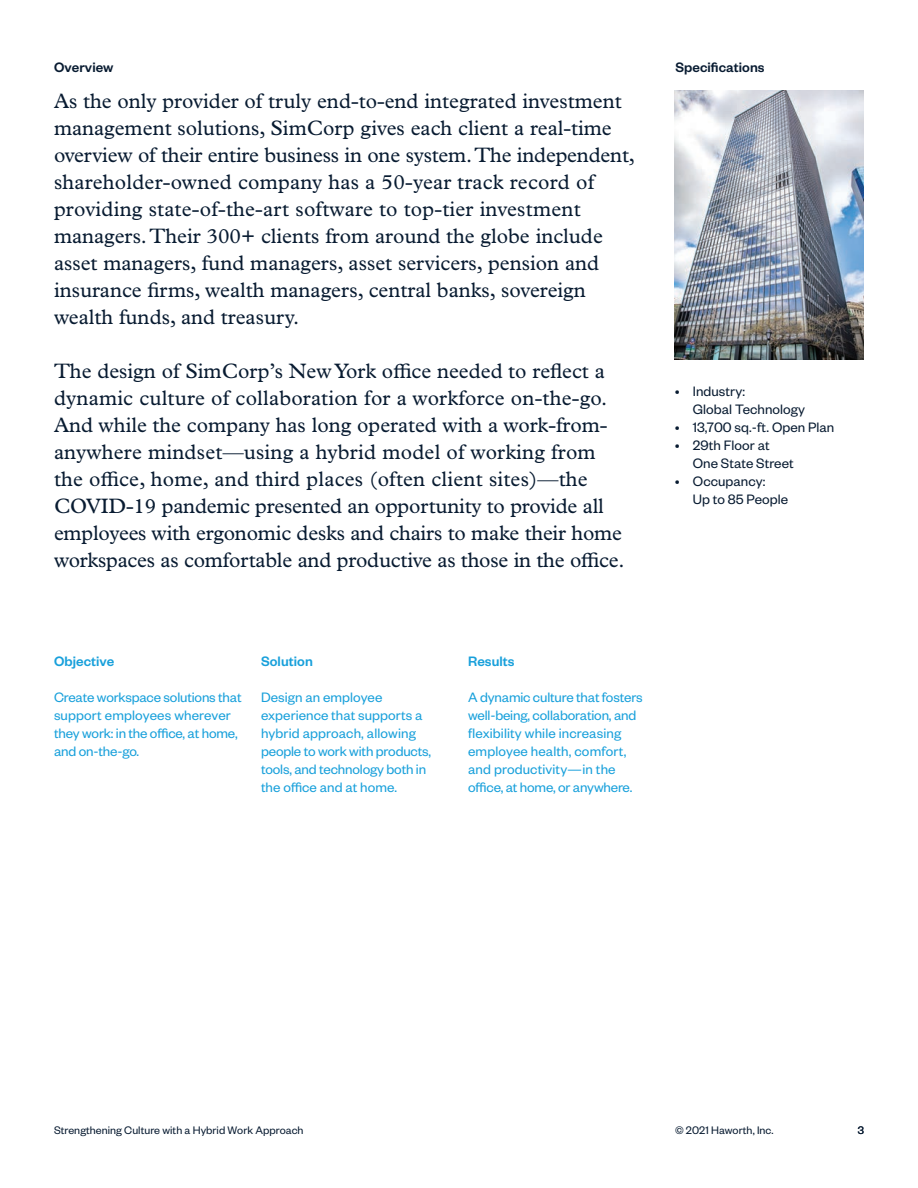
<style>
.page{position:relative;width:918px;height:1188px;background:#fff}
.page>*{position:absolute;margin:0;border:0;box-sizing:border-box;transform-origin:0 0}
.t1{font:21px/27px "Plantin MT Pro";color:#081b31}
.t2{font:15px/18px "Founders Grotesk";letter-spacing:-.005em;color:#18a0db}
.t3{font:15px/18px "Founders Grotesk";letter-spacing:.005em;color:#081b31}
.t4{font:500 15px "Founders Grotesk";letter-spacing:.005em;color:#18a0db}
.t5{font:500 15px "Founders Grotesk";letter-spacing:.005em;color:#081b31}
.t6{font:12px "Founders Grotesk";letter-spacing:.005em;color:#081b31}
</style>
<div class="page">
<img style="left:675px;top:90px;width:189px;height:269px">
<p class="t5" style="left:54px;top:58px;width:61px">Overview</p>
<p class="t5" style="left:675px;top:58px;width:91px">Specifications</p>
<p class="t1" style="left:54px;top:88px;width:582px">As the only provider of truly end-to-end integrated investment management solutions, SimCorp gives each client a real-time overview of their entire business in one system. The independent, shareholder-owned company has a 50-year track record of providing state-of-the-art software to top-tier investment managers. Their 300+ clients from around the globe include asset managers, fund managers, asset servicers, pension and insurance firms, wealth managers, central banks, sovereign wealth funds, and treasury.</p>
<p class="t1" style="left:54px;top:358px;width:572px">The design of SimCorp’s New York office needed to reflect a dynamic culture of collaboration for a workforce on-the-go.<br>And while the company has long operated with a work-from&shy;anywhere mindset—using a hybrid model of working from the office, home, and third places (often client sites)—the COVID-19 pandemic presented an opportunity to provide all employees with ergonomic desks and chairs to make their home workspaces as comfortable and productive as those in the office.</p>
<p class="t3" style="left:693px;top:381px;width:114px;text-indent:-18px">• Industry:<br>Global Technology</p>
<p class="t3" style="left:675px;top:417px;width:161px">• 13,700 sq.-ft. Open Plan</p>
<p class="t3" style="left:693px;top:435px;width:102px;text-indent:-18px">• 29th Floor at<br>One State Street</p>
<p class="t3" style="left:693px;top:471px;width:97px;text-indent:-18px">• Occupancy:<br>Up to 85 People</p>
<p class="t4" style="left:54px;top:652px;width:62px">Objective</p>
<p class="t4" style="left:261px;top:652px;width:53px">Solution</p>
<p class="t4" style="left:468px;top:652px;width:48px">Results</p>
<p class="t2" style="left:54px;top:687px;width:189px">Create workspace solutions that support employees wherever they work: in the office, at home, and on-the-go.</p>
<p class="t2" style="left:261px;top:687px;width:172px">Design an employee experience that supports a hybrid approach, allowing people to work with products, tools, and technology both in the office and at home.</p>
<p class="t2" style="left:468px;top:687px;width:176px">A dynamic culture that fosters well-being, collaboration, and flexibility while increasing employee health, comfort, and productivity—in the office, at home, or anywhere.</p>
<p class="t6" style="left:54px;top:1123px;width:251px">Strengthening Culture with a Hybrid Work Approach</p>
<p class="t6" style="left:675px;top:1123px;width:100px">© 2021 Haworth, Inc.</p>
<p class="t6" style="left:858px;top:1123px;width:8px">3</p>
</div>
